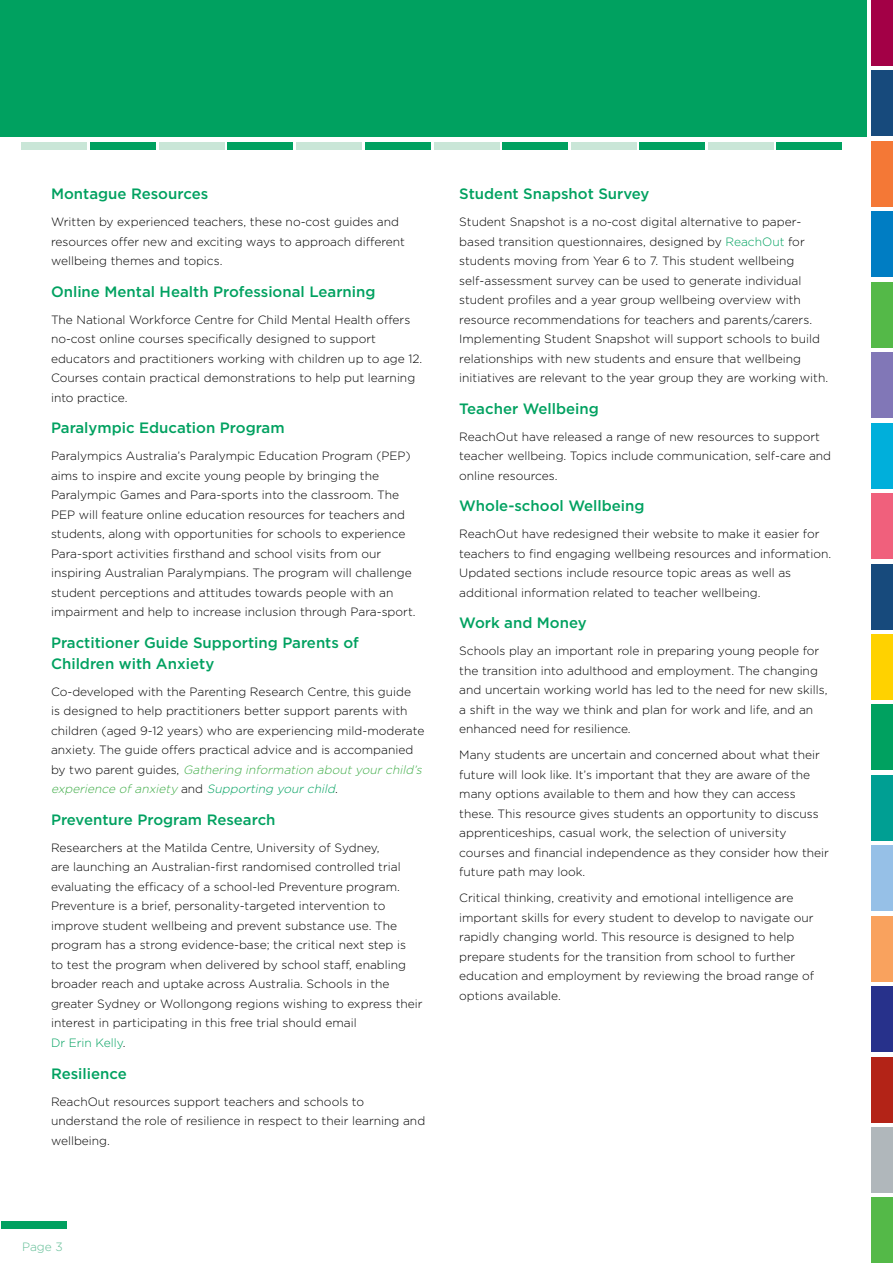
<style>
.page{position:relative;width:893px;height:1263px;background:#fff}
.page>*{position:absolute;margin:0;border:0;box-sizing:border-box;transform-origin:0 0}
.t1{font:500 15px/21px "Gotham";color:#00a160}
.t2{font:300 12px/19.5px "Gotham";color:#000}
.t3{font:300 12px "Gotham";color:#62be96}
.s1{font-style:italic;color:#41ad49}
.s2{font-style:italic;color:#00a160}
.s3{color:#00a160}
</style>
<div class="page">
<div style="left:0;top:0;width:867px;height:136px;background:#00a160"></div>
<div style="left:1px;top:1221px;width:65px;height:7px;background:#00a160"></div>
<div style="left:159px;top:142px;width:65px;height:8px;background:#c9e6d7"></div>
<div style="left:777px;top:142px;width:65px;height:8px;background:#00a160"></div>
<div style="left:709px;top:142px;width:65px;height:8px;background:#c9e6d7"></div>
<div style="left:640px;top:142px;width:65px;height:8px;background:#00a160"></div>
<div style="left:571px;top:142px;width:66px;height:8px;background:#c9e6d7"></div>
<div style="left:503px;top:142px;width:65px;height:8px;background:#00a160"></div>
<div style="left:434px;top:142px;width:65px;height:8px;background:#c9e6d7"></div>
<div style="left:365px;top:142px;width:66px;height:8px;background:#00a160"></div>
<div style="left:297px;top:142px;width:65px;height:8px;background:#c9e6d7"></div>
<div style="left:228px;top:142px;width:65px;height:8px;background:#00a160"></div>
<div style="left:90px;top:142px;width:65px;height:8px;background:#00a160"></div>
<div style="left:22px;top:142px;width:65px;height:8px;background:#c9e6d7"></div>
<div style="left:872px;top:0;width:21px;height:66px;background:#a30046"></div>
<div style="left:872px;top:71px;width:21px;height:65px;background:#174a7c"></div>
<div style="left:872px;top:846px;width:21px;height:65px;background:#96c0e7"></div>
<div style="left:872px;top:141px;width:21px;height:65px;background:#f47836"></div>
<div style="left:872px;top:212px;width:21px;height:65px;background:#007dc3"></div>
<div style="left:872px;top:282px;width:21px;height:65px;background:#54b948"></div>
<div style="left:872px;top:353px;width:21px;height:65px;background:#8177b7"></div>
<div style="left:872px;top:423px;width:21px;height:65px;background:#00afdb"></div>
<div style="left:872px;top:493px;width:21px;height:66px;background:#f0607c"></div>
<div style="left:872px;top:564px;width:21px;height:65px;background:#174a7c"></div>
<div style="left:872px;top:634px;width:21px;height:65px;background:#ffd200"></div>
<div style="left:872px;top:705px;width:21px;height:65px;background:#00a160"></div>
<div style="left:872px;top:775px;width:21px;height:65px;background:#009f93"></div>
<div style="left:872px;top:916px;width:21px;height:65px;background:#f9a25e"></div>
<div style="left:872px;top:986px;width:21px;height:66px;background:#27318b"></div>
<div style="left:872px;top:1057px;width:21px;height:65px;background:#b32317"></div>
<div style="left:872px;top:1127px;width:21px;height:65px;background:#b0b7bb"></div>
<div style="left:872px;top:1198px;width:21px;height:65px;background:#54b948"></div>
<p class="t1" style="left:51px;top:183px;width:159px">Montague Resources</p>
<p class="t2" style="left:51px;top:212px;width:356px">Written by experienced teachers, these no-cost guides and resources offer new and exciting ways to approach different wellbeing themes and topics.</p>
<p class="t1" style="left:51px;top:281px;width:326px">Online Mental Health Professional Learning</p>
<p class="t2" style="left:51px;top:309px;width:373px">The National Workforce Centre for Child Mental Health offers no-cost online courses specifically designed to support educators and practitioners working with children up to age 12.<br>Courses contain practical demonstrations to help put learning into practice.</p>
<p class="t1" style="left:51px;top:417px;width:235px">Paralympic Education Program</p>
<p class="t2" style="left:51px;top:446px;width:366px">Paralympics Australia’s Paralympic Education Program (PEP) aims to inspire and excite young people by bringing the Paralympic Games and Para-sports into the classroom. The PEP will feature online education resources for teachers and students, along with opportunities for schools to experience Para-sport activities firsthand and school visits from our inspiring Australian Paralympians. The program will challenge student perceptions and attitudes towards people with an impairment and help to increase inclusion through Para-sport.</p>
<p class="t1" style="left:51px;top:632px;width:309px">Practitioner Guide Supporting Parents of<br>Children with Anxiety</p>
<p class="t2" style="left:51px;top:681px;width:375px">Co-developed with the Parenting Research Centre, this guide<br>is designed to help practitioners better support parents with children (aged 9-12 years) who are experiencing mild-moderate anxiety. The guide offers practical advice and is accompanied<br>b y t w o p a r e n t g u i d e s , <span class="s1">Gathering information aboutyourchild’s experience ofanxiety</span> a n d <span class="s2">Supporting yourchild</span>.</p>
<p class="t1" style="left:51px;top:809px;width:226px">Preventure Program Research</p>
<p class="t2" style="left:51px;top:837px;width:373px">Researchers at the Matilda Centre, University of Sydney,<br>are launching an Australian-first randomised controlled trial evaluating the efficacy of a school-led Preventure program.<br>Preventure is a brief, personality-targeted intervention to improve student wellbeing and prevent substance use. The program has a strong evidence-base; the critical next step is<br>to test the program when delivered by school staff, enabling broader reach and uptake across Australia. Schools in the greater Sydney or Wollongong regions wishing to express their interest in participating in this free trial should email<br><span class="s3">Dr Erin Kelly</span>.</p>
<p class="t1" style="left:51px;top:1062px;width:77px">Resilience</p>
<p class="t2" style="left:51px;top:1091px;width:376px">ReachOut resources support teachers and schools to understand the role of resilience in respect to their learning and wellbeing.</p>
<p class="t1" style="left:459px;top:183px;width:192px">Student Snapshot Survey</p>
<p class="t2" style="left:459px;top:212px;width:370px">Student Snapshot is a no-cost digital alternative to paper&shy;based transition questionnaires, designed by <span class="s3">ReachOut</span> for students moving from Year 6 to 7. This student wellbeing self-assessment survey can be used to generate individual student profiles and a year group wellbeing overview with resource recommendations for teachers and parents/carers.<br>Implementing Student Snapshot will support schools to build relationships with new students and ensure that wellbeing initiatives are relevant to the year group they are working with.</p>
<p class="t1" style="left:459px;top:398px;width:141px">Teacher Wellbeing</p>
<p class="t2" style="left:459px;top:426px;width:373px">ReachOut have released a range of new resources to support teacher wellbeing. Topics include communication, self-care and online resources.</p>
<p class="t1" style="left:459px;top:495px;width:187px">Whole-school Wellbeing</p>
<p class="t2" style="left:459px;top:524px;width:373px">ReachOut have redesigned their website to make it easier for teachers to find engaging wellbeing resources and information.<br>Updated sections include resource topic areas as well as additional information related to teacher wellbeing.</p>
<p class="t1" style="left:459px;top:612px;width:129px">Work and Money</p>
<p class="t2" style="left:459px;top:641px;width:370px">Schools play an important role in preparing young people for the transition into adulthood and employment. The changing and uncertain working world has led to the need for new skills, a shift in the way we think and plan for work and life, and an enhanced need for resilience.</p>
<p class="t2" style="left:459px;top:745px;width:371px">Many students are uncertain and concerned about what their future will look like. It’s important that they are aware of the many options available to them and how they can access these. This resource gives students an opportunity to discuss apprenticeships, casual work, the selection of university courses and financial independence as they consider how their future path may look.</p>
<p class="t2" style="left:459px;top:888px;width:356px">Critical thinking, creativity and emotional intelligence are important skills for every student to develop to navigate our rapidly changing world. This resource is designed to help prepare students for the transition from school to further education and employment by reviewing the broad range of options available.</p>
<p class="t3" style="left:22px;top:1239px;width:42px">Page 3</p>
</div>
